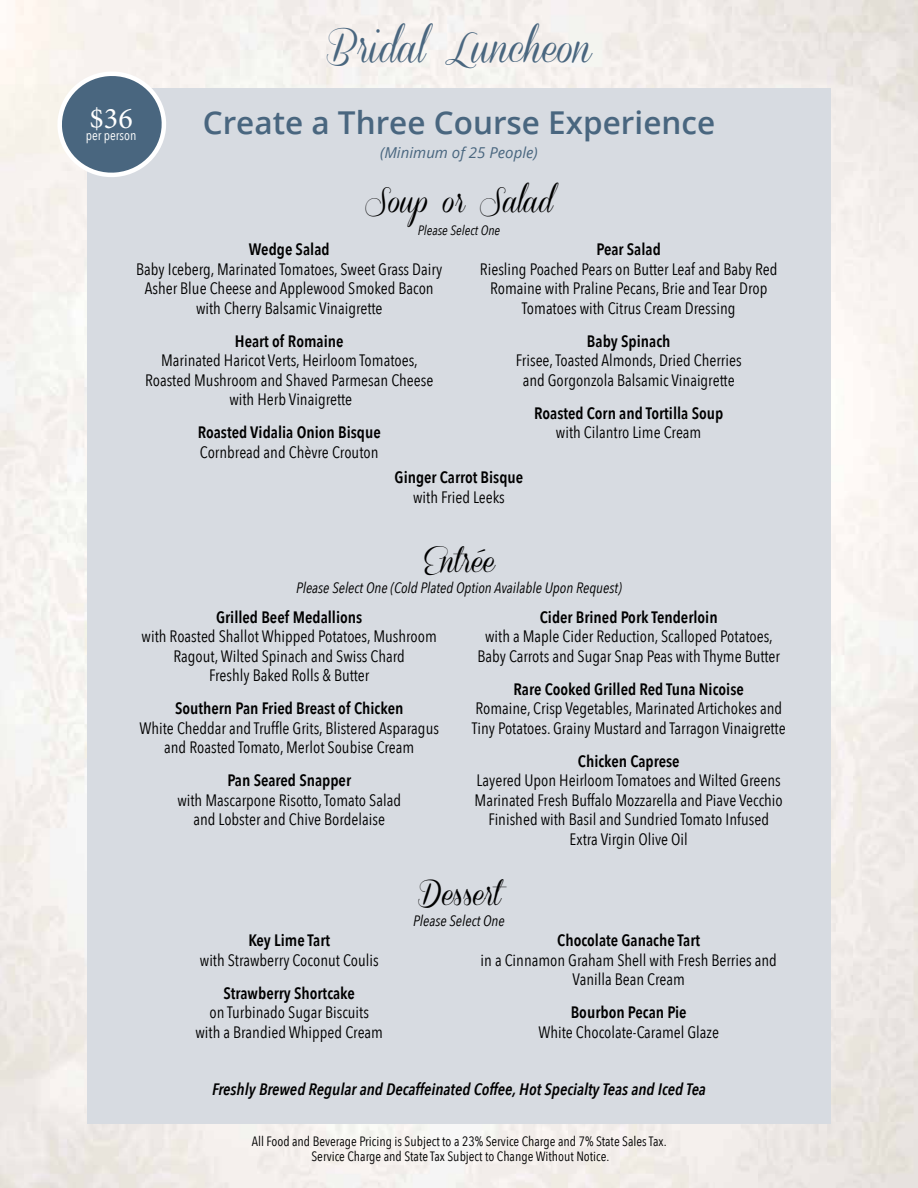
<style>
.page{position:relative;width:918px;height:1188px;background:#fff}
.page>*{position:absolute;margin:0;border:0;box-sizing:border-box;transform-origin:0 0}
.t1{font:37.5px "Coneria Script Demo";color:#49667f}
.t2{font:600 31.5px "Open Sans";color:#49667f}
.t3{font:30px "Minion Pro";color:#fff}
.t4{font:28.5px "Coneria Script Demo";color:#000}
.t5{font:16.5px/19.5px "Avenir Next Condensed";color:#000;text-align:center}
.t6{font:600 16.5px "Avenir Next Condensed";color:#000}
.t7{font:italic 600 16.5px "Avenir Next Condensed";color:#000}
.t8{font:italic 15px "Avenir Next Condensed";color:#000}
.t9{font:italic 15px "Open Sans";color:#49667f}
.t10{font:13.5px/15px "Avenir Next Condensed";color:#000;text-align:center}
.t11{font:italic 13.5px "Avenir Next Condensed";color:#000}
.t12{font:13.5px "Avenir Next Condensed";color:#fff}
</style>
<div class="page">
<div style="left:87px;top:88px;width:744px;height:1035px;background:#d7dbe1"></div>
<svg style="left:57px;top:71px;width:109px;height:109px"></svg>
<h3 class="t3" style="left:90px;top:98px;width:45px">$36</h3>
<p class="t12" style="left:86px;top:123px;width:52px">per person</p>
<h1 class="t1" style="left:326px;top:27px;width:267px">Bridal Luncheon</h1>
<h2 class="t2" style="left:203px;top:101px;width:514px">Create a Three Course Experience</h2>
<p class="t9" style="left:380px;top:142px;width:159px">(Minimum of 25 People)</p>
<h3 class="t4" style="left:365px;top:186px;width:190px">Soup or Salad</h3>
<p class="t11" style="left:418px;top:222px;width:84px">Please Select One</p>
<p class="t6" style="left:249px;top:235px;width:82px">Wedge Salad</p>
<p class="t5" style="left:136px;top:259px;width:308px">Baby Iceberg, Marinated Tomatoes, Sweet Grass Dairy<br>Asher Blue Cheese and Applewood Smoked Bacon with Cherry Balsamic Vinaigrette</p>
<p class="t6" style="left:235px;top:327px;width:110px">Heart of Romaine</p>
<p class="t5" style="left:145px;top:350px;width:290px">Marinated Haricot Verts, Heirloom Tomatoes,<br>Roasted Mushroom and Shaved Parmesan Cheese with Herb Vinaigrette</p>
<p class="t6" style="left:198px;top:418px;width:185px">Roasted Vidalia Onion Bisque</p>
<p class="t5" style="left:200px;top:442px;width:180px">Cornbread and Chèvre Crouton</p>
<p class="t6" style="left:597px;top:235px;width:66px">Pear Salad</p>
<p class="t5" style="left:480px;top:259px;width:299px">Riesling Poached Pears on Butter Leaf and Baby Red<br>Romaine with Praline Pecans, Brie and Tear Drop<br>Tomatoes with Citrus Cream Dressing</p>
<p class="t6" style="left:587px;top:327px;width:85px">Baby Spinach</p>
<p class="t5" style="left:516px;top:350px;width:227px">Frisee, Toasted Almonds, Dried Cherries and Gorgonzola Balsamic Vinaigrette</p>
<p class="t6" style="left:534px;top:399px;width:191px">Roasted Corn and Tortilla Soup</p>
<p class="t5" style="left:556px;top:422px;width:147px">with Cilantro Lime Cream</p>
<p class="t6" style="left:395px;top:463px;width:130px">Ginger Carrot Bisque</p>
<p class="t5" style="left:413px;top:487px;width:93px">with Fried Leeks</p>
<h3 class="t4" style="left:423px;top:546px;width:73px">Entrée</h3>
<p class="t8" style="left:296px;top:579px;width:327px">Please Select One (Cold Plated Option Available Upon Request)</p>
<p class="t6" style="left:216px;top:603px;width:148px">Grilled Beef Medallions</p>
<p class="t5" style="left:142px;top:626px;width:297px">with Roasted Shallot Whipped Potatoes, Mushroom<br>Ragout, Wilted Spinach and Swiss Chard<br>Freshly Baked Rolls &amp; Butter</p>
<p class="t6" style="left:175px;top:694px;width:230px">Southern Pan Fried Breast of Chicken</p>
<p class="t5" style="left:139px;top:717px;width:301px">White Cheddar and Truffle Grits, Blistered Asparagus and Roasted Tomato, Merlot Soubise Cream</p>
<p class="t6" style="left:227px;top:766px;width:125px">Pan Seared Snapper</p>
<p class="t5" style="left:177px;top:789px;width:225px">with Mascarpone Risotto, Tomato Salad and Lobster and Chive Bordelaise</p>
<p class="t6" style="left:540px;top:603px;width:179px">Cider Brined Pork Tenderloin</p>
<p class="t5" style="left:477px;top:626px;width:304px">with a Maple Cider Reduction, Scalloped Potatoes,<br>Baby Carrots and Sugar Snap Peas with Thyme Butter</p>
<p class="t6" style="left:514px;top:675px;width:232px">Rare Cooked Grilled Red Tuna Nicoise</p>
<p class="t5" style="left:472px;top:698px;width:315px;text-align:left">Romaine, Crisp Vegetables, Marinated Artichokes and<br>Tiny Potatoes. Grainy Mustard and Tarragon Vinaigrette</p>
<p class="t6" style="left:578px;top:747px;width:103px">Chicken Caprese</p>
<p class="t5" style="left:475px;top:770px;width:310px">Layered Upon Heirloom Tomatoes and Wilted Greens Marinated Fresh Buffalo Mozzarella and Piave Vecchio Finished with Basil and Sundried Tomato Infused Extra Virgin Olive Oil</p>
<p class="t6" style="left:248px;top:926px;width:83px">Key Lime Tart</p>
<p class="t5" style="left:200px;top:949px;width:180px">with Strawberry Coconut Coulis</p>
<p class="t6" style="left:224px;top:979px;width:133px">Strawberry Shortcake</p>
<p class="t5" style="left:195px;top:1002px;width:189px">on Turbinado Sugar Biscuits with a Brandied Whipped Cream</p>
<h3 class="t4" style="left:417px;top:879px;width:86px">Dessert</h3>
<p class="t8" style="left:413px;top:912px;width:93px">Please Select One</p>
<p class="t6" style="left:557px;top:926px;width:144px">Chocolate Ganache Tart</p>
<p class="t5" style="left:481px;top:949px;width:298px">in a Cinnamon Graham Shell with Fresh Berries and<br>Vanilla Bean Cream</p>
<p class="t6" style="left:571px;top:998px;width:117px">Bourbon Pecan Pie</p>
<p class="t5" style="left:538px;top:1021px;width:182px">White Chocolate-Caramel Glaze</p>
<p class="t7" style="left:212px;top:1079px;width:495px">Freshly Brewed Regular and Decaffeinated Coffee, Hot Specialty Teas and Iced Tea</p>
<p class="t10" style="left:252px;top:1133px;width:416px">All Food and Beverage Pricing is Subject to a 23% Service Charge and 7% State Sales Tax.<br>Service Charge and State Tax Subject to Change Without Notice.</p>
</div>
